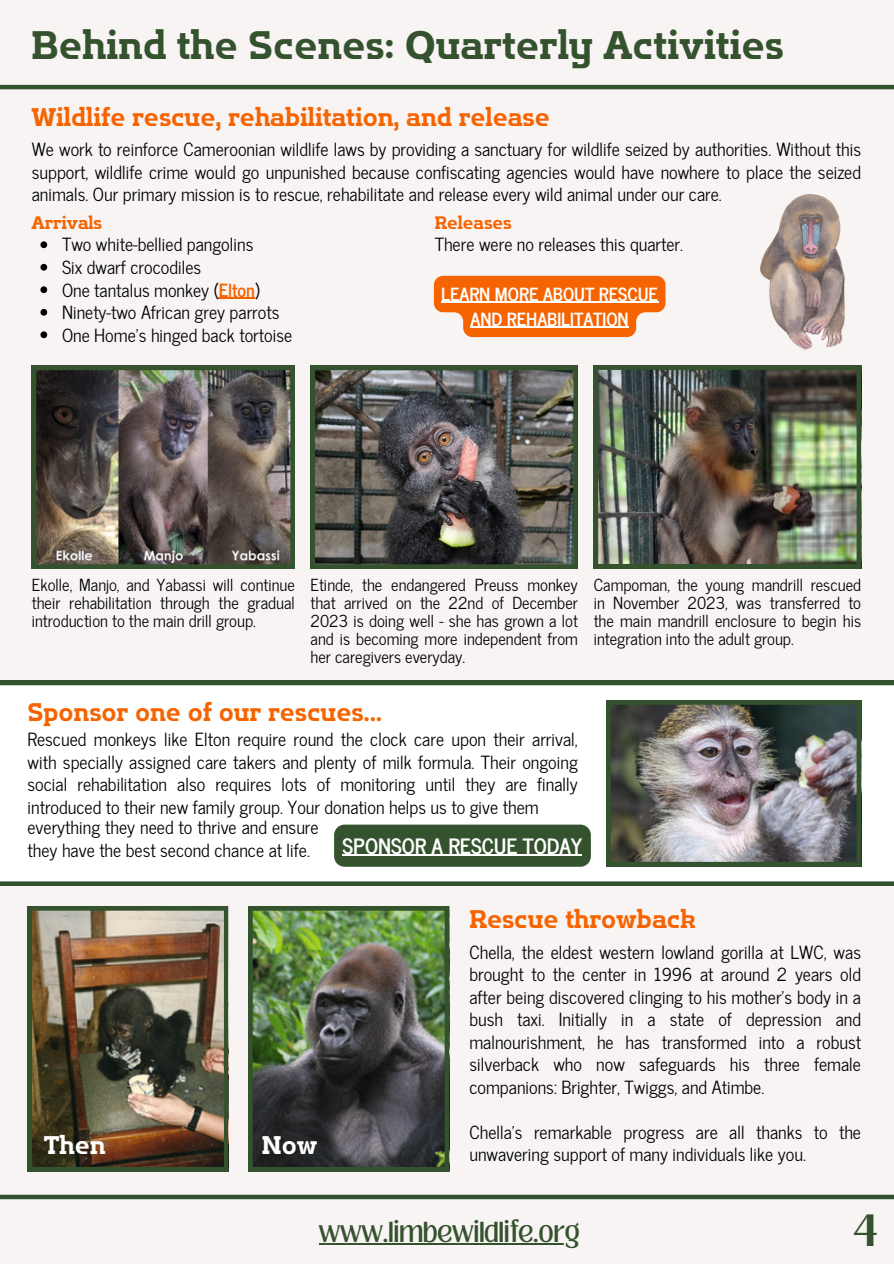
<style>
.page{position:relative;width:894px;height:1264px;background:#fff}
.page>*{position:absolute;margin:0;border:0;box-sizing:border-box;transform-origin:0 0}
.t1{font:39.75px "Flatory Slab 700";color:#34522d}
.t2{font:700 34.2px "Loubag";color:#34522d}
.t3{font:25.5px "Flatory Slab 700";color:#f66401}
.t4{font:25.5px "Flatory Slab 700";color:#fff}
.t5{font:22.2px "Loubag";color:#34522d}
.t6{font:700 21px "News Cycle";color:#fff}
.t7{font:18px/22.5px "News Cycle";color:#000;text-align:justify}
.t8{font:700 18px/24.8px "News Cycle";color:#fff;text-align:center}
.t9{font:18px "Flatory Slab 700";color:#f66401}
.t10{font:16.5px/18px "News Cycle";color:#000;text-align:justify}
.s1{font-weight:700;color:#f66401}
</style>
<div class="page">
<div style="left:0;top:0;width:893px;height:1263px;background:#f8f4f4"></div>
<div style="left:0;top:1194px;width:893px;height:5px;background:#34522d"></div>
<hr style="left:0;top:85px;width:893px;height:4px;background:#34522d">
<img style="left:593px;top:365px;width:267px;height:203px">
<img style="left:32px;top:366px;width:263px;height:202px">
<svg style="left:0;top:680px;width:893px;height:205px"></svg>
<img style="left:606px;top:700px;width:254px;height:166px">
<img style="left:310px;top:366px;width:267px;height:202px">
<img style="left:760px;top:195px;width:84px;height:154px">
<div style="left:334px;top:824px;width:256px;height:42px;background:#34522d"></div>
<hr style="left:342px;top:854px;width:240px;height:1px;background:#fff">
<svg style="left:40px;top:241px;width:7px;height:7px"></svg>
<svg style="left:40px;top:264px;width:7px;height:6px"></svg>
<svg style="left:40px;top:286px;width:7px;height:7px"></svg>
<hr style="left:219px;top:297px;width:36px;height:2px;background:#f66401">
<svg style="left:40px;top:309px;width:7px;height:6px"></svg>
<svg style="left:40px;top:331px;width:7px;height:7px"></svg>
<hr style="left:319px;top:1243px;width:260px;height:1px;background:#34522d">
<svg style="left:434px;top:276px;width:231px;height:61px;background:#f67722"></svg>
<hr style="left:441px;top:302px;width:217px;height:1px;background:#fff">
<hr style="left:470px;top:327px;width:158px;height:1px;background:#fff">
<img style="left:28px;top:906px;width:200px;height:265px">
<img style="left:248px;top:906px;width:200px;height:265px">
<p class="t1" style="left:31px;top:22px;width:753px">Behind the Scenes: Quarterly Activities</p>
<h6 class="t3" style="left:31px;top:102px;width:519px">Wildlife rescue, rehabilitation, and release</h6>
<p class="t7" style="left:32px;top:137px;width:830px">We work to reinforce Cameroonian wildlife laws by providing a sanctuary for wildlife seized by authorities. Without this support, wildlife crime would go unpunished because confiscating agencies would have nowhere to place the seized animals. Our primary mission is to rescue, rehabilitate and release every wild animal under our care.</p>
<p class="t9" style="left:31px;top:212px;width:72px">Arrivals</p>
<h5 class="t7" style="left:62px;top:232px;width:193px">Two white-bellied pangolins</h5>
<p class="t7" style="left:62px;top:255px;width:141px">Six dwarf crocodiles</p>
<p class="t7" style="left:62px;top:277px;width:199px">One tantalus monkey (<span class="s1">Elton</span>)</p>
<p class="t7" style="left:62px;top:300px;width:219px">Ninety-two African grey parrots</p>
<p class="t7" style="left:62px;top:322px;width:232px">One Home’s hinged back tortoise</p>
<p class="t9" style="left:434px;top:212px;width:78px">Releases</p>
<h2 class="t7" style="left:434px;top:232px;width:250px">There were no releases this quarter.</h2>
<h3 class="t8" style="left:441px;top:280px;width:218px">LEARN MORE ABOUT RESCUE<br>AND REHABILITATION</h3>
<p class="t10" style="left:32px;top:575px;width:264px">Ekolle, Manjo, and Yabassi will continue their rehabilitation through the gradual introduction to the main drill group.</p>
<p class="t10" style="left:310px;top:575px;width:269px">Etinde, the endangered Preuss monkey that arrived on the 22nd of December 2023 is doing well - she has grown a lot and is becoming more independent from her caregivers everyday.</p>
<p class="t10" style="left:593px;top:575px;width:269px">Campoman, the young mandrill rescued in November 2023, was transferred to the main mandrill enclosure to begin his integration into the adult group.</p>
<h6 class="t3" style="left:28px;top:697px;width:356px">Sponsor one of our rescues...</h6>
<p class="t7" style="left:28px;top:727px;width:551px">Rescued monkeys like Elton require round the clock care upon their arrival, with specially assigned care takers and plenty of milk formula. Their ongoing social rehabilitation also requires lots of monitoring until they are finally introduced to their new family group. Your donation helps us to give them</p>
<p class="t6" style="left:342px;top:827px;width:241px">SPONSOR A RESCUE TODAY</p>
<p class="t7" style="left:28px;top:815px;width:292px">everything they need to thrive and ensure they have the best second chance at life.</p>
<h2 class="t4" style="left:44px;top:1130px;width:63px">Then</h2>
<p class="t4" style="left:262px;top:1130px;width:57px">Now</p>
<p class="t3" style="left:469px;top:904px;width:227px">Rescue throwback</p>
<p class="t7" style="left:469px;top:939px;width:393px">Chella, the eldest western lowland gorilla at LWC, was brought to the center in 1996 at around 2 years old after being discovered clinging to his mother's body in a bush taxi. Initially in a state of depression and malnourishment, he has transformed into a robust silverback who now safeguards his three female companions: Brighter, Twiggs, and Atimbe.</p>
<h4 class="t7" style="left:469px;top:1119px;width:393px">Chella's remarkable progress are all thanks to the unwavering support of many individuals like you.</h4>
<p class="t5" style="left:319px;top:1214px;width:262px">www.limbewildlife.org</p>
<p class="t2" style="left:852px;top:1203px;width:27px">4</p>
</div>
